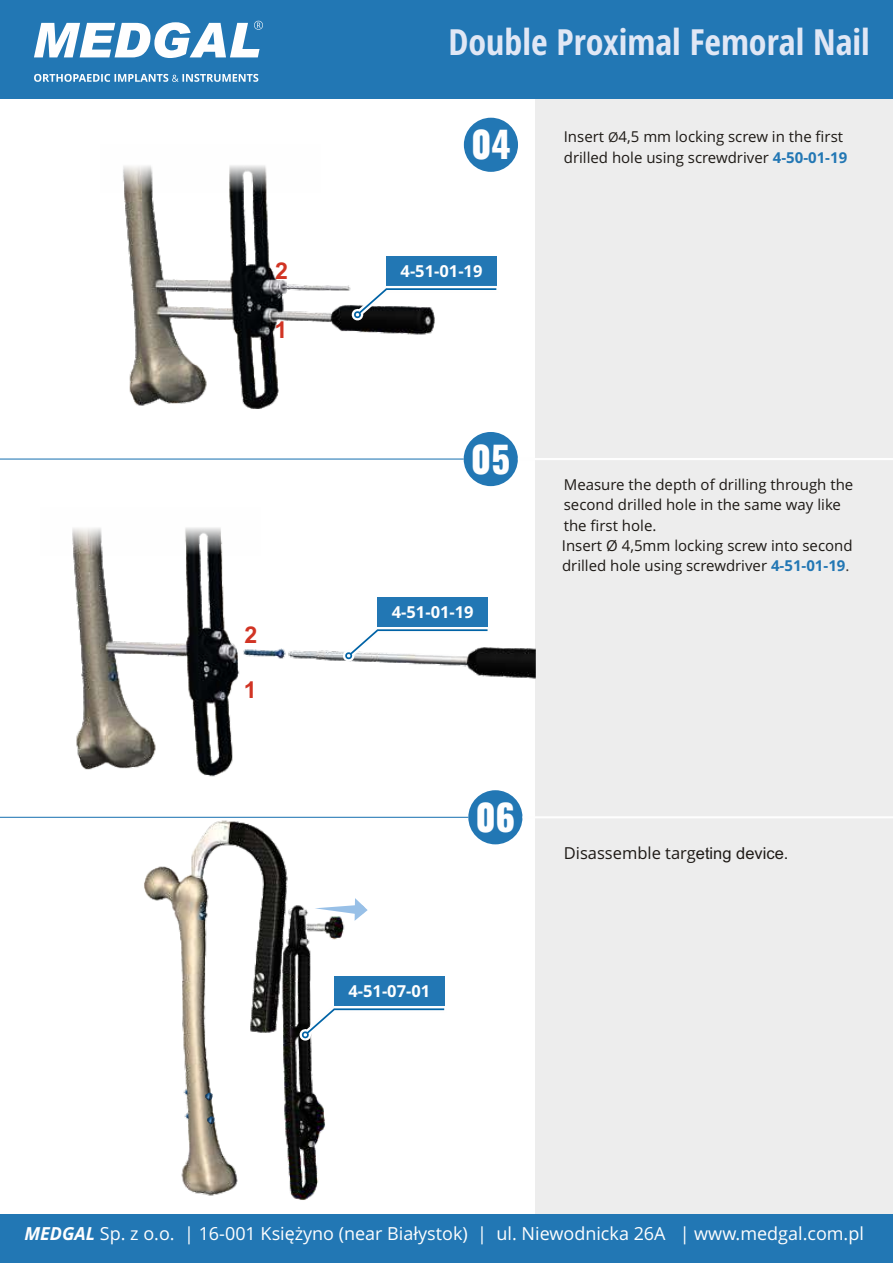
<style>
.page{position:relative;width:893px;height:1263px;background:#fff}
.page>*{position:absolute;margin:0;border:0;box-sizing:border-box;transform-origin:0 0}
.t1{font:800 36.15px "Oswald";color:#fefefe}
.t2{font:700 condensed 36px "Open Sans";color:#e0e7f5}
.t3{font:700 23.25px "Arial";color:#d13424}
.t4{font:18px "Open Sans";color:#fefefe}
.t5{font:700 16.5px "Open Sans";color:#fefefe}
.t6{font:16.5px "Open Sans";color:#1e1a16}
.t7{font:15px/20.4px "Open Sans";color:#1e1a16}
.s1{font-size:13.5px}
.s2{font-weight:700;color:#2277b4}
.s3{color:#36322f}
.s4{font-family:"Arial"}
.s5{font-weight:700;font-style:italic}
</style>
<div class="page">
<img style="left:144px;top:820px;width:201px;height:380px">
<svg style="left:207px;top:1116px;width:8px;height:8px"></svg>
<svg style="left:182px;top:1112px;width:7px;height:8px"></svg>
<svg style="left:205px;top:1092px;width:8px;height:8px"></svg>
<svg style="left:181px;top:1089px;width:7px;height:8px"></svg>
<div style="left:536px;top:99px;width:357px;height:1116px;background:#ededed"></div>
<div style="left:0;top:1214px;width:893px;height:49px;background:#2277b4"></div>
<img style="left:73px;top:519px;width:463px;height:271px">
<div style="left:464px;top:118px;width:54px;height:54px;background:#2277b4;border-radius:50%"></div>
<div style="left:464px;top:432px;width:54px;height:54px;background:#2277b4;border-radius:50%"></div>
<hr style="left:0;top:458px;width:464px;height:2px;background:#2277b4">
<hr style="left:518px;top:458px;width:375px;height:2px;background:#fefefe">
<div style="left:468px;top:790px;width:54px;height:54px;background:#2277b4;border-radius:50%"></div>
<hr style="left:0;top:817px;width:468px;height:1px;background:#2277b4">
<hr style="left:522px;top:816px;width:371px;height:2px;background:#fefefe">
<img style="left:124px;top:193px;width:311px;height:216px">
<svg style="left:123px;top:165px;width:144px;height:28px"></svg>
<svg style="left:72px;top:519px;width:189px;height:37px"></svg>
<div style="left:386px;top:256px;width:110px;height:30px;background:#2277b4"></div>
<svg style="left:351px;top:286px;width:146px;height:35px"></svg>
<div style="left:377px;top:597px;width:111px;height:30px;background:#2277b4"></div>
<svg style="left:342px;top:627px;width:148px;height:35px"></svg>
<div style="left:334px;top:976px;width:110px;height:30px;background:#2277b4"></div>
<svg style="left:299px;top:1006px;width:146px;height:35px"></svg>
<svg style="left:315px;top:898px;width:53px;height:23px"></svg>
<div style="left:0;top:0;width:893px;height:99px;background:#2277b4"></div>
<svg style="left:34px;top:74px;width:224px;height:8px"></svg>
<svg style="left:34px;top:21px;width:229px;height:37px"></svg>
<h2 class="t2" style="left:448px;top:28px;width:423px">Double Proximal Femoral Nail</h2>
<h3 class="t3" style="left:275px;top:262px;width:14px">2</h3>
<h3 class="t3" style="left:274px;top:321px;width:14px">1</h3>
<h3 class="t3" style="left:245px;top:626px;width:14px">2</h3>
<h3 class="t3" style="left:244px;top:681px;width:14px">1</h3>
<h1 class="t1" style="left:471px;top:120px;width:41px">04</h1>
<p class="t5" style="left:401px;top:264px;width:83px">4-51-01-19</p>
<p class="t7" style="left:564px;top:128px;width:285px">Insert <span class="s1">Ø</span>4,5 mm locking screw in the first drilled hole using screwdriver <span class="s2">4-50-01-19</span></p>
<h1 class="t1" style="left:471px;top:434px;width:41px">05</h1>
<p class="t5" style="left:392px;top:605px;width:83px">4-51-01-19</p>
<p class="t7" style="left:562px;top:475px;width:293px">Measure the depth of drilling through the second drilled hole in the same way like the first hole.<br>Insert Ø 4,5mm locking screw into second drilled hole using screwdriver <span class="s2">4-51-01-19</span><span class="s3">.</span></p>
<h1 class="t1" style="left:476px;top:792px;width:41px">06</h1>
<p class="t5" style="left:348px;top:984px;width:83px">4-51-07-01</p>
<p class="t6" style="left:564px;top:847px;width:226px">Disassemble targ<span class="s4">eting device.</span></p>
<p class="t4" style="left:24px;top:1226px;width:841px"><span class="s5">MEDGAL</span> Sp. z o.o. | 16-001 Księżyno (near Białystok) | ul. Niewodnicka 26A | www.medgal.com.pl</p>
</div>
